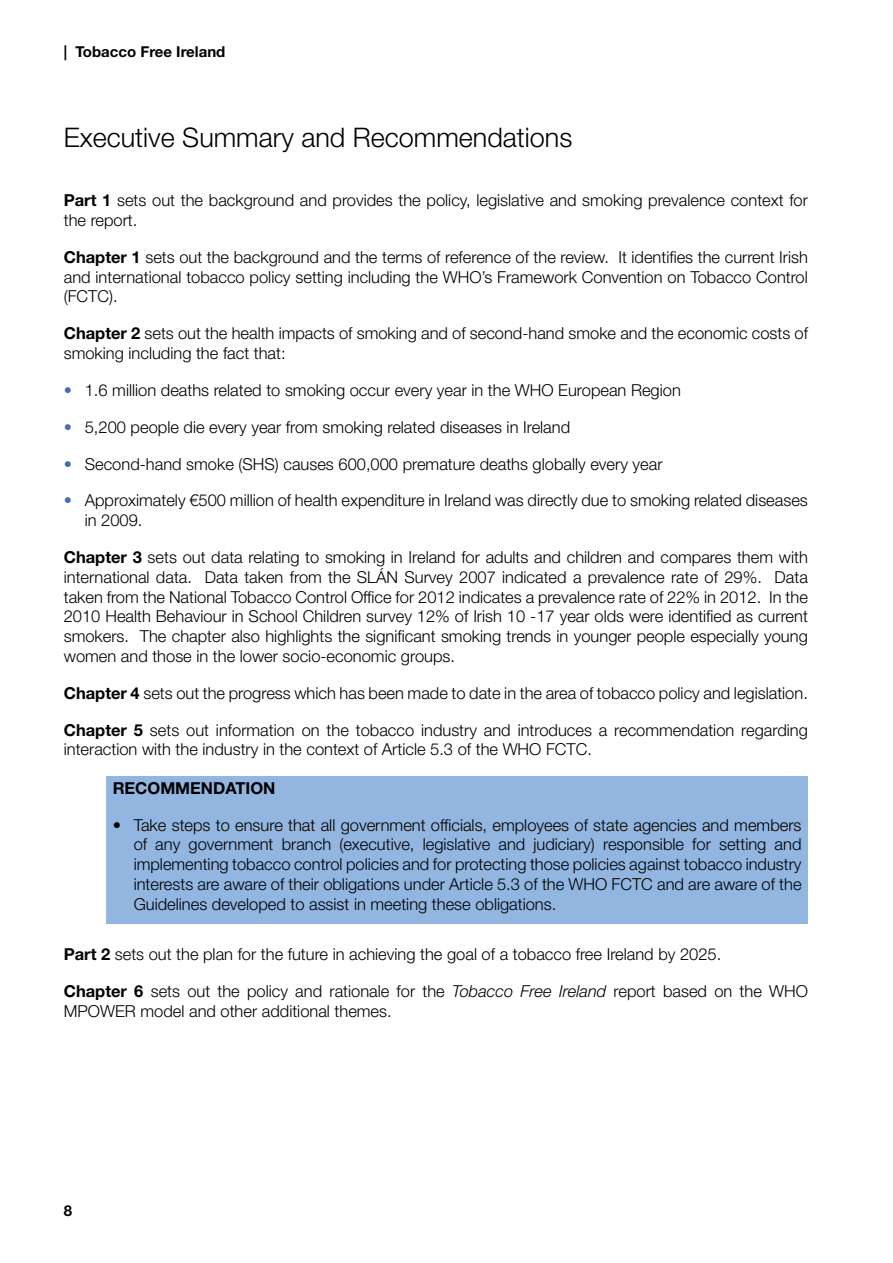
<style>
.page{position:relative;width:893px;height:1263px;background:#fff}
.page>*{position:absolute;margin:0;border:0;box-sizing:border-box;transform-origin:0 0}
.t1{font:300 27px "Helvetica Neue LT Std";color:#000}
.t2{font:300 16.5px/19.8px "Helvetica Neue LT Std";color:#000}
.t3{font:700 16.5px "Helvetica Neue LT Std";color:#000}
.t4{font:700 15px "Helvetica Neue LT Std";color:#000}
.s1{font-weight:700}
.s2{color:#436eb6}
.s3{font-style:italic}
</style>
<div class="page">
<div style="left:106px;top:776px;width:702px;height:147px;background:#92b6e0"></div>
<p class="t4" style="left:64px;top:43px;width:163px">| Tobacco Free Ireland</p>
<h1 class="t1" style="left:64px;top:121px;width:510px">Executive Summary and Recommendations</h1>
<p class="t2" style="left:64px;top:190px;width:746px"><span class="s1">Part 1</span> sets out the background and provides the policy, legislative and smoking prevalence context for the report.</p>
<p class="t2" style="left:64px;top:247px;width:746px;text-align:justify"><span class="s1">Chapter 1</span> sets out the background and the terms of reference of the review. It identifies the current Irish and international tobacco policy setting including the WHO’s Framework Convention on Tobacco Control (FCTC).</p>
<p class="t2" style="left:64px;top:323px;width:746px"><span class="s1">Chapter 2</span> sets out the health impacts of smoking and of second-hand smoke and the economic costs of smoking including the fact that:</p>
<p class="t2" style="left:64px;top:380px;width:619px"><span class="s2">•</span> 1.6 million deaths related to smoking occur every year in the WHO European Region</p>
<p class="t2" style="left:64px;top:417px;width:508px"><span class="s2">•</span> 5,200 people die every year from smoking related diseases in Ireland</p>
<p class="t2" style="left:64px;top:453px;width:600px"><span class="s2">•</span> Second-hand smoke (SHS) causes 600,000 premature deaths globally every year</p>
<p class="t2" style="left:85px;top:490px;width:725px;text-indent:-21px"><span class="s2">•</span> Approximately €500 million of health expenditure in Ireland was directly due to smoking related diseases in 2009.</p>
<p class="t2" style="left:64px;top:547px;width:746px;text-align:justify"><span class="s1">Chapter 3</span> sets out data relating to smoking in Ireland for adults and children and compares them with international data. Data taken from the SLÁN Survey 2007 indicated a prevalence rate of 29%. Data taken from the National Tobacco Control Office for 2012 indicates a prevalence rate of 22% in 2012. In the 2010 Health Behaviour in School Children survey 12% of Irish 10 -17 year olds were identified as current smokers. The chapter also highlights the significant smoking trends in younger people especially young women and those in the lower socio-economic groups.</p>
<p class="t2" style="left:64px;top:683px;width:746px"><span class="s1">Chapter 4</span> sets out the progress which has been made to date in the area of tobacco policy and legislation.</p>
<p class="t2" style="left:64px;top:719px;width:746px"><span class="s1">Chapter 5</span> sets out information on the tobacco industry and introduces a recommendation regarding interaction with the industry in the context of Article 5.3 of the WHO FCTC.</p>
<p class="t3" style="left:113px;top:778px;width:164px">RECOMMENDATION</p>
<p class="t2" style="left:134px;top:814px;width:669px;text-align:justify;text-indent:-21px">• Take steps to ensure that all government officials, employees of state agencies and members of any government branch (executive, legislative and judiciary) responsible for setting and implementing tobacco control policies and for protecting those policies against tobacco industry interests are aware of their obligations under Article 5.3 of the WHO FCTC and are aware of the Guidelines developed to assist in meeting these obligations.</p>
<p class="t2" style="left:64px;top:944px;width:659px"><span class="s1">Part 2</span> sets out the plan for the future in achieving the goal of a tobacco free Ireland by 2025.</p>
<p class="t2" style="left:64px;top:981px;width:746px"><span class="s1">Chapter 6</span> sets out the policy and rationale for the <span class="s3">Tobacco Free Ireland</span> report based on the WHO<br>MPOWER model and other additional themes.</p>
<p class="t4" style="left:64px;top:1201px;width:10px">8</p>
</div>
